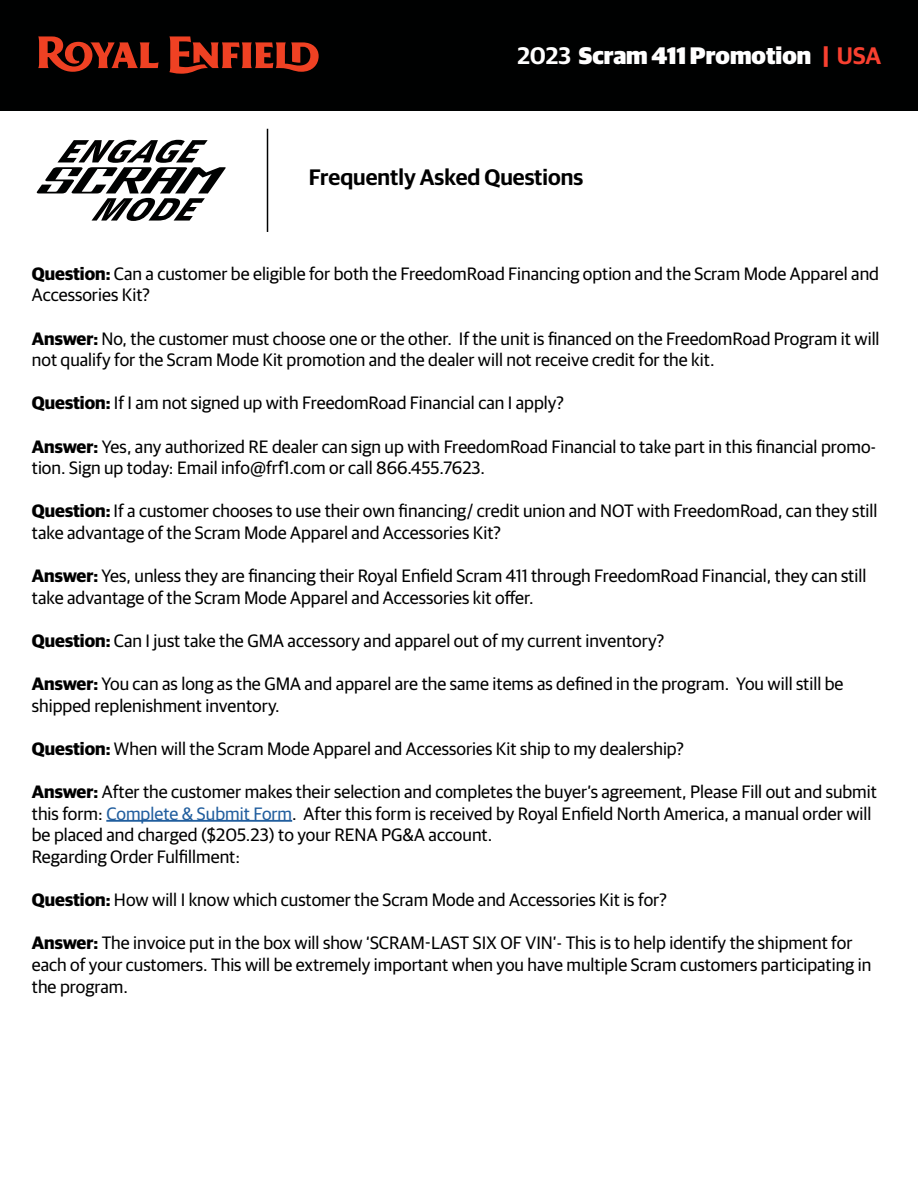
<style>
.page{position:relative;width:918px;height:1188px;background:#fff}
.page>*{position:absolute;margin:0;border:0;box-sizing:border-box;transform-origin:0 0}
.t1{font:900 24px "Guardian Sans";color:#fff}
.t2{font:600 22.5px "Guardian Sans";color:#000}
.t3{font:18px/21.6px "Guardian Sans";color:#000}
.s1{font-weight:600}
.s2{color:#f84030}
.s3{font-weight:600;color:#f84030}
.s4{font-weight:700}
.s5{color:#215e9e}
</style>
<div class="page">
<div style="left:0;top:0;width:918px;height:110px;background:#000101"></div>
<svg style="left:38px;top:36px;width:281px;height:38px"></svg>
<hr style="left:106px;top:820px;width:186px;height:2px;background:#215e9e">
<svg style="left:37px;top:140px;width:189px;height:81px"></svg>
<hr style="left:267px;top:129px;width:1px;height:103px;background:#000101">
<h1 class="t1" style="left:517px;top:37px;width:365px"><span class="s1">2023</span> Scram 411 Promotion <span class="s2">|</span> <span class="s3">USA</span></h1>
<p class="t2" style="left:309px;top:161px;width:276px">Frequently Asked Questions</p>
<p class="t3" style="left:32px;top:262px;width:849px"><span class="s4">Question:</span> Can a customer be eligible for both the FreedomRoad Financing option and the Scram Mode Apparel and<br>Accessories Kit?</p>
<p class="t3" style="left:32px;top:326px;width:849px"><span class="s4">Answer:</span> No, the customer must choose one or the other. If the unit is financed on the FreedomRoad Program it will not qualify for the Scram Mode Kit promotion and the dealer will not receive credit for the kit.</p>
<p class="t3" style="left:32px;top:391px;width:534px"><span class="s4">Question:</span> If I am not signed up with FreedomRoad Financial can I apply?</p>
<p class="t3" style="left:32px;top:434px;width:846px"><span class="s4">Answer:</span> Yes, any authorized RE dealer can sign up with FreedomRoad Financial to take part in this financial promo&shy;tion. Sign up today: Email info@frf1.com or call 866.455.7623.</p>
<p class="t3" style="left:32px;top:499px;width:847px"><span class="s4">Question:</span> If a customer chooses to use their own financing/ credit union and NOT with FreedomRoad, can they still take advantage of the Scram Mode Apparel and Accessories Kit?</p>
<p class="t3" style="left:32px;top:564px;width:836px"><span class="s4">Answer:</span> Yes, unless they are financing their Royal Enfield Scram 411 through FreedomRoad Financial, they can still take advantage of the Scram Mode Apparel and Accessories kit offer.</p>
<p class="t3" style="left:32px;top:629px;width:634px"><span class="s4">Question:</span> Can I just take the GMA accessory and apparel out of my current inventory?</p>
<p class="t3" style="left:32px;top:672px;width:813px"><span class="s4">Answer:</span> You can as long as the GMA and apparel are the same items as defined in the program. You will still be shipped replenishment inventory.</p>
<p class="t3" style="left:32px;top:737px;width:654px"><span class="s4">Question:</span> When will the Scram Mode Apparel and Accessories Kit ship to my dealership?</p>
<p class="t3" style="left:32px;top:780px;width:847px"><span class="s4">Answer:</span> After the customer makes their selection and completes the buyer’s agreement, Please Fill out and submit this form: <span class="s5">Complete &amp; Submit Form</span>. After this form is received by Royal Enfield North America, a manual order will be placed and charged ($205.23) to your RENA PG&amp;A account.<br>Regarding Order Fulfillment:</p>
<p class="t3" style="left:32px;top:888px;width:636px"><span class="s4">Question:</span> How will I know which customer the Scram Mode and Accessories Kit is for?</p>
<p class="t3" style="left:32px;top:931px;width:841px"><span class="s4">Answer:</span> The invoice put in the box will show ‘SCRAM-LAST SIX OF VIN’- This is to help identify the shipment for each of your customers. This will be extremely important when you have multiple Scram customers participating in the program.</p>
</div>
